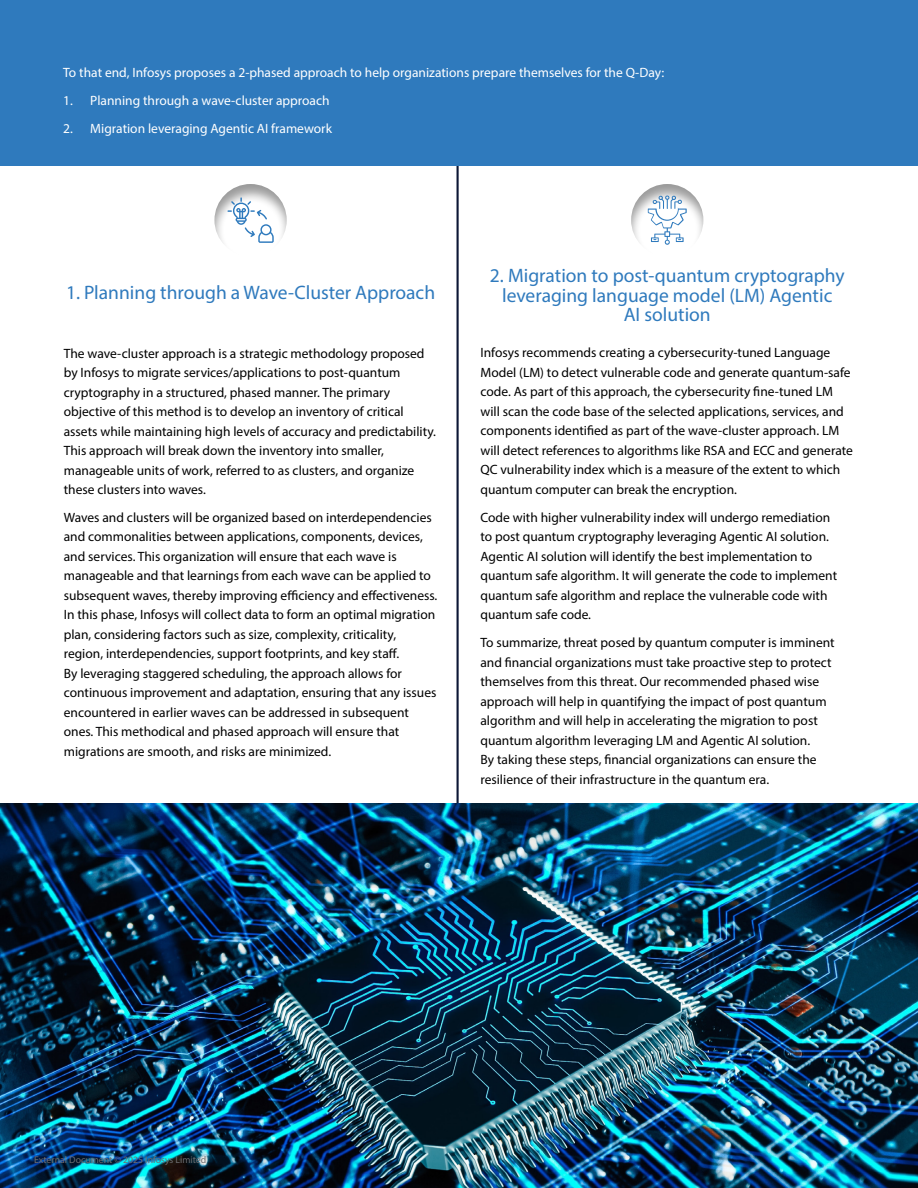
<style>
.page{position:relative;width:918px;height:1188px;background:#fff}
.page>*{position:absolute;margin:0;border:0;box-sizing:border-box;transform-origin:0 0}
.t1{font:19.5px/19.5px "Myriad Pro";color:#2f7abd;text-align:center}
.t2{font:13.5px/19.5px "Myriad Pro";color:#000}
.t3{font:13.5px "Myriad Pro";color:#fff}
.t4{font:9.75px "Myriad Pro";color:#6d6e71}
</style>
<div class="page">
<hr style="left:457px;top:163px;width:2px;height:647px;background:#0c1736">
<img style="left:0;top:804px;width:918px;height:384px">
<div style="left:202px;top:171px;width:99px;height:87px;background:#000;opacity:.4"></div>
<div style="left:619px;top:171px;width:99px;height:87px;background:#000;opacity:.4"></div>
<div style="left:0;top:0;width:918px;height:166px;background:#2f7abd"></div>
<svg style="left:648px;top:196px;width:39px;height:49px"></svg>
<svg style="left:227px;top:197px;width:47px;height:46px"></svg>
<p class="t3" style="left:63px;top:64px;width:602px">To that end, Infosys proposes a 2-phased approach to help organizations prepare themselves for the Q-Day:</p>
<p class="t3" style="left:63px;top:92px;width:268px">1. Planning through a wave-cluster approach</p>
<p class="t3" style="left:63px;top:120px;width:270px">2. Migration leveraging Agentic AI framework</p>
<h1 class="t1" style="left:66px;top:282px;width:371px">1. Planning through a Wave-Cluster Approach</h1>
<p class="t2" style="left:64px;top:343px;width:374px">The wave-cluster approach is a strategic methodology proposed by Infosys to migrate services/applications to post-quantum cryptography in a structured, phased manner. The primary objective of this method is to develop an inventory of critical assets while maintaining high levels of accuracy and predictability.<br>This approach will break down the inventory into smaller, manageable units of work, referred to as clusters, and organize these clusters into waves.</p>
<p class="t2" style="left:64px;top:508px;width:375px">Waves and clusters will be organized based on interdependencies and commonalities between applications, components, devices, and services. This organization will ensure that each wave is manageable and that learnings from each wave can be applied to subsequent waves, thereby improving efficiency and effectiveness.<br>In this phase, Infosys will collect data to form an optimal migration plan, considering factors such as size, complexity, criticality, region, interdependencies, support footprints, and key staff.<br>By leveraging staggered scheduling, the approach allows for continuous improvement and adaptation, ensuring that any issues encountered in earlier waves can be addressed in subsequent ones. This methodical and phased approach will ensure that migrations are smooth, and risks are minimized.</p>
<h1 class="t1" style="left:490px;top:265px;width:356px">2. Migration to post-quantum cryptography leveraging language model (LM) Agentic<br>AI solution</h1>
<p class="t2" style="left:480px;top:343px;width:374px">Infosys recommends creating a cybersecurity-tuned Language Model (LM) to detect vulnerable code and generate quantum-safe code. As part of this approach, the cybersecurity fine-tuned LM will scan the code base of the selected applications, services, and components identified as part of the wave-cluster approach. LM will detect references to algorithms like RSA and ECC and generate QC vulnerability index which is a measure of the extent to which quantum computer can break the encryption.</p>
<p class="t2" style="left:480px;top:507px;width:358px">Code with higher vulnerability index will undergo remediation to post quantum cryptography leveraging Agentic AI solution.<br>Agentic AI solution will identify the best implementation to quantum safe algorithm. It will generate the code to implement quantum safe algorithm and replace the vulnerable code with quantum safe code.</p>
<p class="t2" style="left:480px;top:633px;width:356px">To summarize, threat posed by quantum computer is imminent and financial organizations must take proactive step to protect themselves from this threat. Our recommended phased wise approach will help in quantifying the impact of post quantum algorithm and will help in accelerating the migration to post quantum algorithm leveraging LM and Agentic AI solution.<br>By taking these steps, financial organizations can ensure the resilience of their infrastructure in the quantum era.</p>
<p class="t4" style="left:34px;top:1154px;width:174px">External Document © 2025 Infosys Limited</p>
</div>
